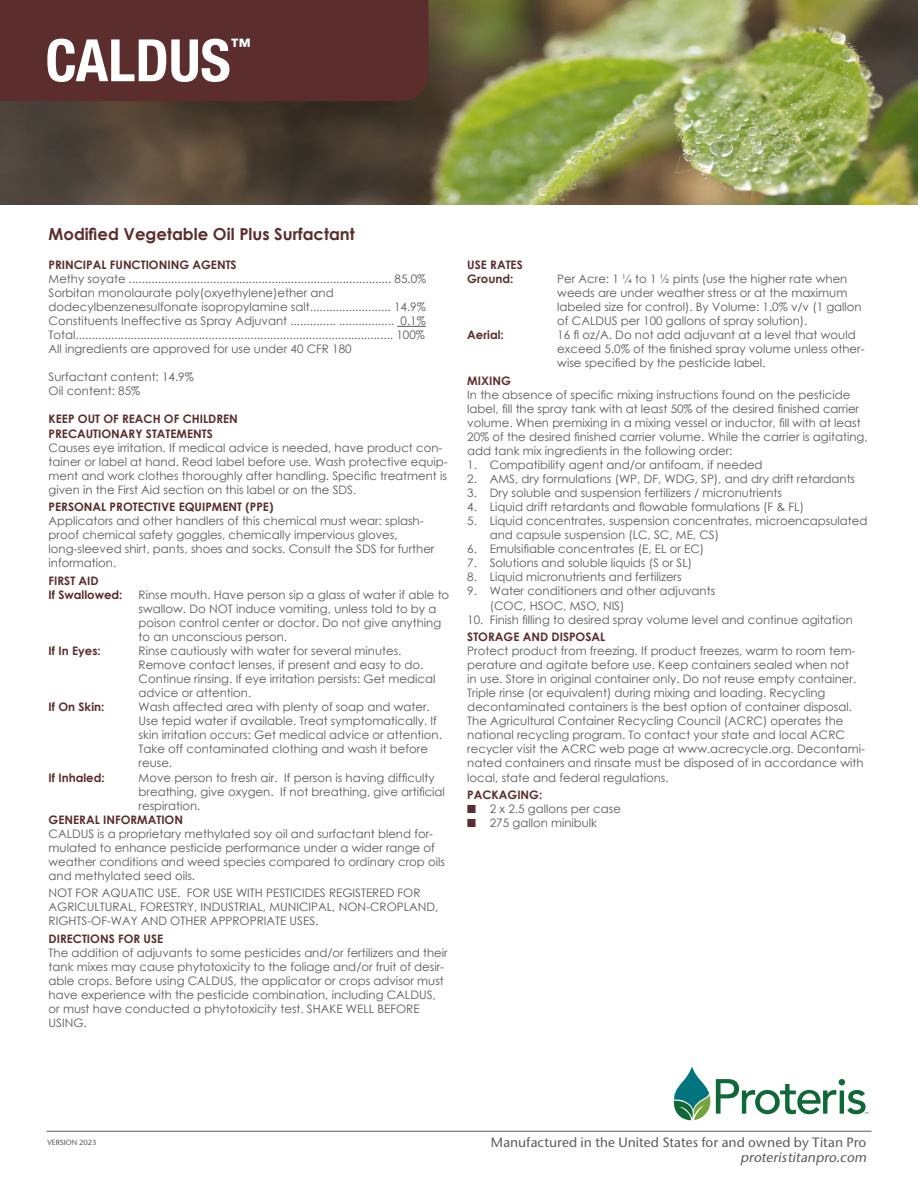
<style>
.page{position:relative;width:918px;height:1188px;background:#fff}
.page>*{position:absolute;margin:0;border:0;box-sizing:border-box;transform-origin:0 0}
.t1{font:700 condensed 58.5px "Helvetica Neue";color:#fff}
.t2{font:700 condensed 20.1px "Helvetica Neue";color:#fff}
.t3{font:700 16.5px "Century Gothic";color:#5b2d2c}
.t4{font:500 13.5px/15px "Stone Sans ITC Std";letter-spacing:.005em;color:#57585a;text-align:right}
.t5{font:11.7px/14.1px "Century Gothic";color:#57585a}
.t6{font:700 11.7px "Century Gothic";color:#5b2d2c}
.t7{font:500 7.5px "Stone Sans ITC Std";color:#57585a}
.s1{font-weight:700;color:#5b2d2c}
.s2{color:#5b2d2c}
.s3{font-style:italic}
</style>
<div class="page">
<img style="left:0;top:0;width:918px;height:204px">
<div style="left:0;top:0;width:428px;height:101px;background:#5b2d2c"></div>
<svg style="left:397px;top:326px;width:29px;height:1px"></svg>
<hr style="left:46px;top:1131px;width:826px;height:1px;background:#57585a">
<svg style="left:674px;top:1066px;width:36px;height:54px"></svg>
<svg style="left:716px;top:1079px;width:152px;height:35px"></svg>
<p class="t1" style="left:45px;top:25px;width:187px">CALDUS</p>
<p class="t2" style="left:231px;top:34px;width:21px">™</p>
<p class="t3" style="left:49px;top:222px;width:308px">Modified Vegetable Oil Plus Surfactant</p>
<p class="t6" style="left:49px;top:256px;width:190px">PRINCIPAL FUNCTIONING AGENTS</p>
<p class="t5" style="left:49px;top:272px;width:379px">Methy soyate ................................................................................. 85.0%<br>Sorbitan monolaurate poly(oxyethylene)ether and dodecylbenzenesulfonate isopropylamine salt......................... 14.9%</p>
<p class="t5" style="left:49px;top:314px;width:379px">Constituents Ineffective as Spray Adjuvant .............. ................. 0.1%<br>Total.................................................................................................. 100%</p>
<p class="t5" style="left:49px;top:342px;width:305px">All ingredients are approved for use under 40 CFR 180</p>
<p class="t5" style="left:49px;top:370px;width:147px">Surfactant content: 14.9%</p>
<p class="t5" style="left:49px;top:384px;width:93px">Oil content: 85%</p>
<p class="t6" style="left:49px;top:410px;width:191px">KEEP OUT OF REACH OF CHILDREN</p>
<p class="t6" style="left:49px;top:424px;width:166px">PRECAUTIONARY STATEMENTS</p>
<p class="t5" style="left:49px;top:440px;width:401px">Causes eye irritation. If medical advice is needed, have product con&shy;tainer or label at hand. Read label before use. Wash protective equip&shy;ment and work clothes thoroughly after handling. Specific treatment is given in the First Aid section on this label or on the SDS.</p>
<p class="t6" style="left:49px;top:498px;width:226px">PERSONAL PROTECTIVE EQUIPMENT (PPE)</p>
<p class="t5" style="left:49px;top:514px;width:387px">Applicators and other handlers of this chemical must wear: splash&shy;proof chemical safety goggles, chemically impervious gloves, long-sleeved shirt, pants, shoes and socks. Consult the SDS for further information.</p>
<p class="t6" style="left:49px;top:572px;width:52px">FIRST AID</p>
<p class="t6" style="left:49px;top:586px;width:75px">If Swallowed:</p>
<p class="t5" style="left:139px;top:588px;width:312px">Rinse mouth. Have person sip a glass of water if able to swallow. Do NOT induce vomiting, unless told to by a poison control center or doctor. Do not give anything to an unconscious person.</p>
<p class="t6" style="left:49px;top:642px;width:54px">If In Eyes:</p>
<p class="t5" style="left:139px;top:644px;width:298px">Rinse cautiously with water for several minutes.<br>Remove contact lenses, if present and easy to do.<br>Continue rinsing. If eye irritation persists: Get medical advice or attention.</p>
<p class="t6" style="left:49px;top:698px;width:57px">If On Skin:</p>
<p class="t5" style="left:139px;top:700px;width:305px">Wash affected area with plenty of soap and water.<br>Use tepid water if available. Treat symptomatically. If skin irritation occurs: Get medical advice or attention.<br>Take off contaminated clothing and wash it before reuse.</p>
<p class="t6" style="left:49px;top:768px;width:58px">If Inhaled:</p>
<p class="t5" style="left:139px;top:770px;width:308px">Move person to fresh air. If person is having difficulty breathing, give oxygen. If not breathing, give artificial respiration.</p>
<p class="t6" style="left:49px;top:811px;width:136px">GENERAL INFORMATION</p>
<p class="t5" style="left:49px;top:826px;width:398px">CALDUS is a proprietary methylated soy oil and surfactant blend for&shy;mulated to enhance pesticide performance under a wider range of weather conditions and weed species compared to ordinary crop oils and methylated seed oils.</p>
<p class="t5" style="left:49px;top:886px;width:391px">NOT FOR AQUATIC USE. FOR USE WITH PESTICIDES REGISTERED FOR<br>AGRICULTURAL, FORESTRY, INDUSTRIAL, MUNICIPAL, NON-CROPLAND,<br>RIGHTS-OF-WAY AND OTHER APPROPRIATE USES.</p>
<p class="t6" style="left:49px;top:930px;width:116px">DIRECTIONS FOR USE</p>
<p class="t5" style="left:49px;top:946px;width:401px">The addition of adjuvants to some pesticides and/or fertilizers and their tank mixes may cause phytotoxicity to the foliage and/or fruit of desir&shy;able crops. Before using CALDUS, the applicator or crops advisor must have experience with the pesticide combination, including CALDUS, or must have conducted a phytotoxicity test. SHAKE WELL BEFORE USING.</p>
<p class="t6" style="left:467px;top:256px;width:57px">USE RATES</p>
<p class="t6" style="left:467px;top:270px;width:48px">Ground:</p>
<p class="t5" style="left:557px;top:272px;width:306px">Per Acre: 1 ¼ to 1 ½ pints (use the higher rate when weeds are under weather stress or at the maximum labeled size for control). By Volume: 1.0% v/v (1 gallon of CALDUS per 100 gallons of spray solution).</p>
<p class="t6" style="left:467px;top:326px;width:38px">Aerial:</p>
<p class="t5" style="left:557px;top:328px;width:309px">16 fl oz/A. Do not add adjuvant at a level that would exceed 5.0% of the finished spray volume unless other&shy;wise specified by the pesticide label.</p>
<p class="t6" style="left:467px;top:372px;width:45px">MIXING</p>
<p class="t5" style="left:467px;top:387px;width:402px">In the absence of specific mixing instructions found on the pesticide label, fill the spray tank with at least 50% of the desired finished carrier volume. When premixing in a mixing vessel or inductor, fill with at least 20% of the desired finished carrier volume. While the carrier is agitating, add tank mix ingredients in the following order:</p>
<p class="t5" style="left:467px;top:458px;width:297px">1. Compatibility agent and/or antifoam, if needed</p>
<p class="t5" style="left:467px;top:472px;width:389px">2. AMS, dry formulations (WP, DF, WDG, SP), and dry drift retardants</p>
<p class="t5" style="left:467px;top:486px;width:316px">3. Dry soluble and suspension fertilizers / micronutrients</p>
<p class="t5" style="left:467px;top:500px;width:338px">4. Liquid drift retardants and flowable formulations (F &amp; FL)</p>
<p class="t5" style="left:490px;top:514px;width:379px;text-indent:-22px">5. Liquid concentrates, suspension concentrates, microencapsulated and capsule suspension (LC, SC, ME, CS)</p>
<p class="t5" style="left:467px;top:542px;width:238px">6. Emulsifiable concentrates (E, EL or EC)</p>
<p class="t5" style="left:467px;top:556px;width:226px">7. Solutions and soluble liquids (S or SL)</p>
<p class="t5" style="left:467px;top:570px;width:216px">8. Liquid micronutrients and fertilizers</p>
<p class="t5" style="left:467px;top:584px;width:249px">9. Water conditioners and other adjuvants</p>
<p class="t5" style="left:490px;top:598px;width:136px">(COC, HSOC, MSO, NIS)</p>
<p class="t5" style="left:467px;top:612px;width:387px">10. Finish filling to desired spray volume level and continue agitation</p>
<p class="t5" style="left:467px;top:630px;width:399px"><span class="s1">STORAGE AND DISPOSAL<br></span>Protect product from freezing. If product freezes, warm to room tem&shy;perature and agitate before use. Keep containers sealed when not<br>in use. Store in original container only. Do not reuse empty container.<br>Triple rinse (or equivalent) during mixing and loading. Recycling decontaminated containers is the best option of container disposal.<br>The Agricultural Container Recycling Council (ACRC) operates the national recycling program. To contact your state and local ACRC recycler visit the ACRC web page at www.acrecycle.org. Decontami&shy;nated containers and rinsate must be disposed of in accordance with local, state and federal regulations.</p>
<p class="t6" style="left:467px;top:786px;width:77px">PACKAGING:</p>
<p class="t5" style="left:467px;top:802px;width:155px"><span class="s2">■</span> 2 x 2.5 gallons per case</p>
<p class="t5" style="left:467px;top:816px;width:131px"><span class="s2">■</span> 275 gallon minibulk</p>
<p class="t7" style="left:48px;top:1138px;width:50px">VERSION 2023</p>
<p class="t4" style="left:491px;top:1135px;width:380px">Manufactured in the United States for and owned by Titan Pro <span class="s3">proteristitanpro.com</span></p>
</div>
